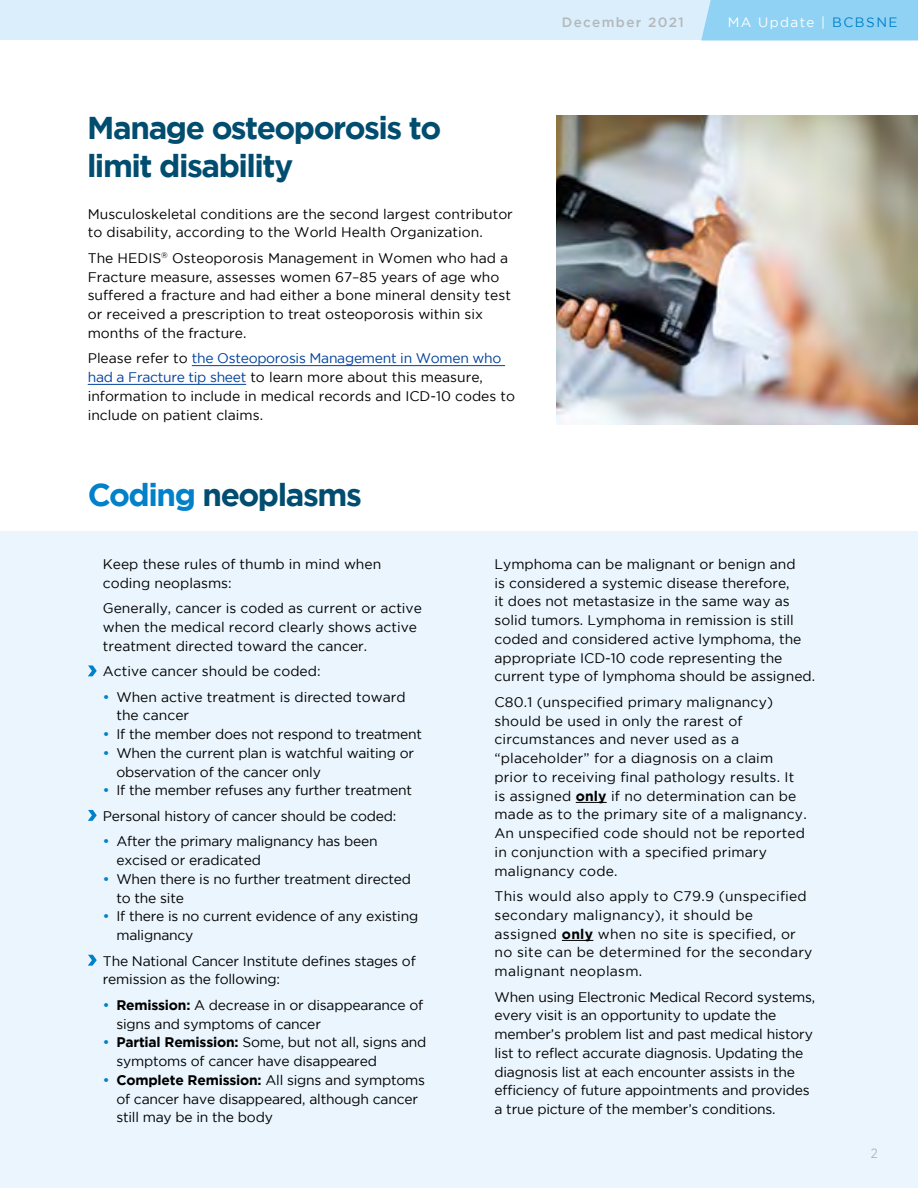
<style>
.page{position:relative;width:918px;height:1188px;background:#fff}
.page>*{position:absolute;margin:0;border:0;box-sizing:border-box;transform-origin:0 0}
.t1{font:700 31.5px/37.8px "Gotham";letter-spacing:-.045em;color:#004d6f}
.t2{font:13.8px/18.8px "Gotham";color:#000}
.t3{font:13.8px/18.8px "Gotham";letter-spacing:.02em;color:#000}
.t4{font:13.5px "Gotham";letter-spacing:.1em;color:#fff}
.t5{font:500 13.5px "Gotham";letter-spacing:.1em;color:#b4b8ba}
.t6{font:13.5px "Gotham Narrow";color:#b4b8ba}
.s1{color:#00419b}
.s2{color:#0081c9}
.s3{font-weight:500;color:#0081c9}
.s4{font-weight:700}
</style>
<div class="page">
<div style="left:0;top:0;width:918px;height:40px;background:#daeefc"></div>
<div style="left:701px;top:0;width:217px;height:40px;background:#8fd2f4"></div>
<div style="left:0;top:531px;width:918px;height:657px;background:#eaf5fd"></div>
<hr style="left:192px;top:365px;width:313px;height:1px;background:#00419b">
<hr style="left:88px;top:384px;width:158px;height:1px;background:#00419b">
<hr style="left:576px;top:802px;width:31px;height:1px;background:#000">
<hr style="left:562px;top:940px;width:31px;height:1px;background:#000">
<svg style="left:88px;top:665px;width:9px;height:11px"></svg>
<svg style="left:88px;top:810px;width:9px;height:11px"></svg>
<svg style="left:88px;top:955px;width:9px;height:11px"></svg>
<img style="left:556px;top:116px;width:362px;height:308px">
<h1 class="t1" style="left:87px;top:108px;width:356px">Manage osteoporosis to limit disability</h1>
<p class="t2" style="left:88px;top:204px;width:427px">Musculoskeletal conditions are the second largest contributor to disability, according to the World Health Organization.</p>
<p class="t2" style="left:88px;top:248px;width:425px">The HEDIS<sup>®</sup> Osteoporosis Management in Women who had a Fracture measure, assesses women 67–85 years of age who suffered a fracture and had either a bone mineral density test or received a prescription to treat osteoporosis within six months of the fracture.</p>
<p class="t2" style="left:88px;top:349px;width:429px">Please refer to <span class="s1">the Osteoporosis Management in Women who had a Fracture tip sheet</span> to learn more about this measure, information to include in medical records and ICD-10 codes to include on patient claims.</p>
<h1 class="t1" style="left:88px;top:475px;width:276px"><span class="s2">Coding</span> neoplasms</h1>
<p class="t5" style="left:562px;top:15px;width:124px">December 2021</p>
<p class="t4" style="left:728px;top:15px;width:171px">MA Update | <span class="s2">BCBSNE</span></p>
<p class="t2" style="left:103px;top:554px;width:280px">Keep these rules of thumb in mind when coding neoplasms:</p>
<p class="t2" style="left:103px;top:599px;width:321px">Generally, cancer is coded as current or active when the medical record clearly shows active treatment directed toward the cancer.</p>
<p class="t2" style="left:103px;top:662px;width:219px">Active cancer should be coded:</p>
<p class="t2" style="left:116px;top:687px;width:291px;text-indent:-14px"><span class="s3">•</span> When active treatment is directed toward the cancer</p>
<p class="t2" style="left:103px;top:725px;width:321px"><span class="s3">•</span> If the member does not respond to treatment</p>
<p class="t2" style="left:116px;top:743px;width:299px;text-indent:-14px"><span class="s3">•</span> When the current plan is watchful waiting or observation of the cancer only</p>
<p class="t2" style="left:103px;top:778px;width:311px;line-height:25.5px"><span class="s3">•</span> If the member refuses any further treatment<br>Personal history of cancer should be coded:</p>
<p class="t2" style="left:116px;top:832px;width:263px;text-indent:-14px"><span class="s3">•</span> After the primary malignancy has been excised or eradicated</p>
<p class="t2" style="left:116px;top:869px;width:296px;text-indent:-14px"><span class="s3">•</span> When there is no further treatment directed to the site</p>
<p class="t2" style="left:116px;top:907px;width:303px;text-indent:-14px"><span class="s3">•</span> If there is no current evidence of any existing malignancy</p>
<p class="t2" style="left:103px;top:951px;width:314px">The National Cancer Institute defines stages of remission as the following:</p>
<p class="t2" style="left:116px;top:995px;width:308px;text-indent:-14px"><span class="s3">•</span> <span class="s4">Remission:</span> A decrease in or disappearance of signs and symptoms of cancer</p>
<p class="t2" style="left:116px;top:1033px;width:312px;text-indent:-14px"><span class="s3">•</span> <span class="s4">Partial Remission:</span> Some, but not all, signs and symptoms of cancer have disappeared</p>
<p class="t2" style="left:116px;top:1070px;width:310px;text-indent:-14px"><span class="s3">•</span> <span class="s4">Complete Remission:</span> All signs and symptoms of cancer have disappeared, although cancer still may be in the body</p>
<p class="t2" style="left:495px;top:555px;width:322px">Lymphoma can be malignant or benign and<br>is considered a systemic disease therefore,<br>it does not metastasize in the same way as solid tumors. Lymphoma in remission is still coded and considered active lymphoma, the appropriate ICD-10 code representing the current type of lymphoma should be assigned.</p>
<p class="t2" style="left:495px;top:692px;width:314px">C80.1 (unspecified primary malignancy) should be used in only the rarest of circumstances and never used as a “placeholder” for a diagnosis on a claim prior to receiving final pathology results. It is assigned <span class="s4">only</span> if no determination can be made as to the primary site of a malignancy.<br>An unspecified code should not be reported in conjunction with a specified primary malignancy code.</p>
<p class="t3" style="left:495px;top:887px;width:319px">This would also apply to C79.9 (unspecified secondary malignancy), it should be assigned <span class="s4">only</span> when no site is specified, or no site can be determined for the secondary malignant neoplasm.</p>
<p class="t2" style="left:495px;top:987px;width:322px">When using Electronic Medical Record systems, every visit is an opportunity to update the member’s problem list and past medical history list to reflect accurate diagnosis. Updating the diagnosis list at each encounter assists in the efficiency of future appointments and provides a true picture of the member’s conditions.</p>
<p class="t6" style="left:871px;top:1145px;width:9px">2</p>
</div>
